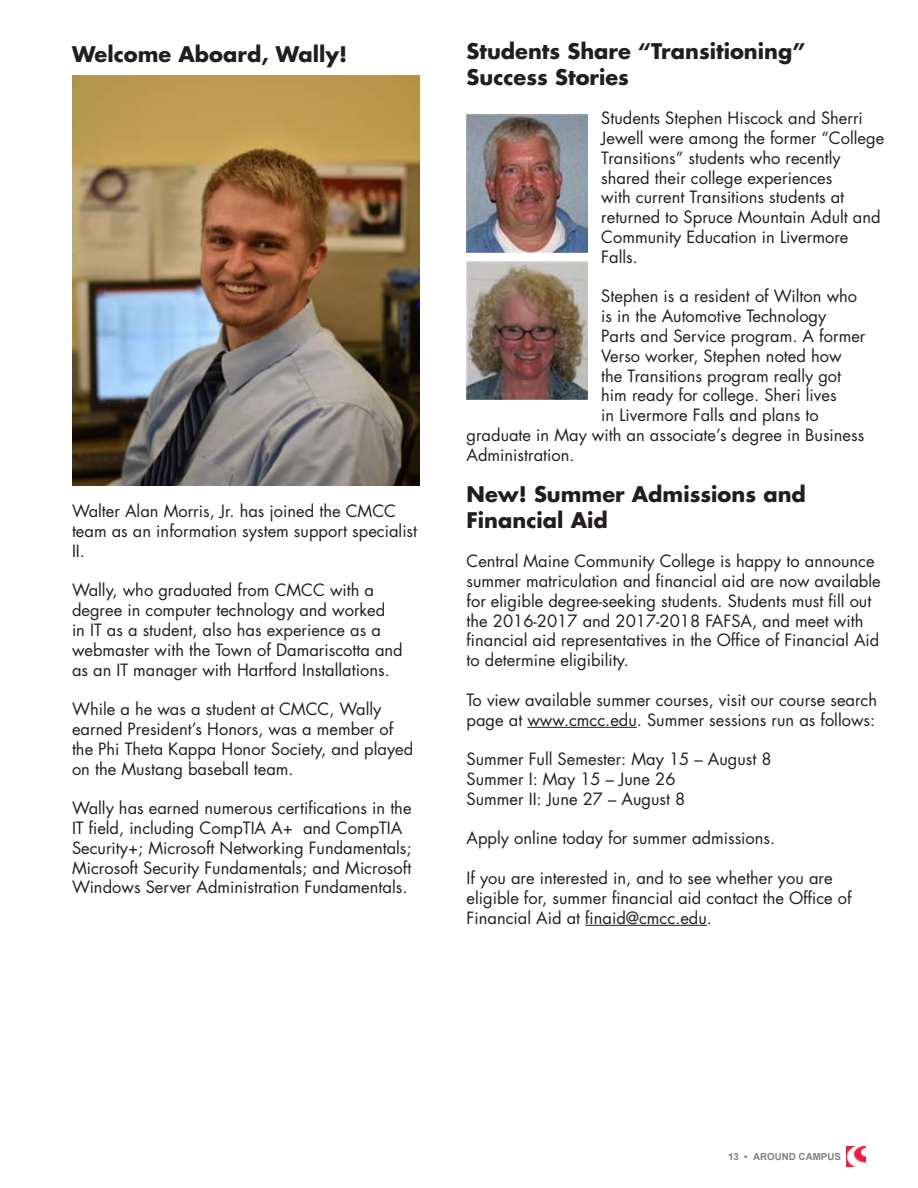
<style>
.page{position:relative;width:918px;height:1188px;background:#fff}
.page>*{position:absolute;margin:0;border:0;box-sizing:border-box;transform-origin:0 0}
.t1{font:700 21px/25.2px "Futura LT";color:#221e1f}
.t2{font:16.5px/19.8px "Futura LT";color:#221e1f}
.t3{font:700 9.75px "Arial";color:#808284}
</style>
<div class="page">
<img style="left:847px;top:1147px;width:19px;height:19px">
<img style="left:72px;top:76px;width:347px;height:410px">
<img style="left:467px;top:114px;width:121px;height:138px">
<img style="left:467px;top:261px;width:121px;height:138px">
<hr style="left:527px;top:727px;width:110px;height:1px;background:#221e1f">
<hr style="left:585px;top:925px;width:122px;height:1px;background:#221e1f">
<p class="t1" style="left:72px;top:41px;width:277px">Welcome Aboard, Wally!</p>
<p class="t2" style="left:72px;top:501px;width:347px">Walter Alan Morris, Jr. has joined the CMCC team as an information system support specialist<br>II.</p>
<p class="t2" style="left:72px;top:581px;width:332px">Wally, who graduated from CMCC with a degree in computer technology and worked<br>in IT as a student, also has experience as a webmaster with the Town of Damariscotta and as an IT manager with Hartford Installations.</p>
<p class="t2" style="left:72px;top:699px;width:343px">While a he was a student at CMCC, Wally earned President’s Honors, was a member of the Phi Theta Kappa Honor Society, and played on the Mustang baseball team.</p>
<p class="t2" style="left:72px;top:798px;width:341px">Wally has earned numerous certifications in the IT field, including CompTIA A+ and CompTIA Security+; Microsoft Networking Fundamentals; Microsoft Security Fundamentals; and Microsoft Windows Server Administration Fundamentals.</p>
<p class="t1" style="left:467px;top:39px;width:340px">Students Share “Transitioning”<br>Success Stories</p>
<p class="t2" style="left:601px;top:108px;width:284px">Students Stephen Hiscock and Sherri<br>Jewell were among the former “College<br>Transitions” students who recently shared their college experiences<br>with current Transitions students at returned to Spruce Mountain Adult and<br>Community Education in Livermore<br>Falls.</p>
<p class="t2" style="left:601px;top:287px;width:257px">Stephen is a resident of Wilton who</p>
<p class="t2" style="left:601px;top:306px;width:227px">is in the Automotive Technology</p>
<p class="t2" style="left:601px;top:326px;width:266px">Parts and Service program. A former</p>
<p class="t2" style="left:601px;top:346px;width:242px">Verso worker, Stephen noted how</p>
<p class="t2" style="left:601px;top:366px;width:241px">the Transitions program really got</p>
<p class="t2" style="left:601px;top:386px;width:237px">him ready for college. Sheri lives</p>
<p class="t2" style="left:601px;top:405px;width:219px">in Livermore Falls and plans to</p>
<p class="t2" style="left:467px;top:425px;width:399px">graduate in May with an associate’s degree in Business</p>
<p class="t2" style="left:467px;top:445px;width:110px">Administration.</p>
<p class="t1" style="left:467px;top:482px;width:341px">New! Summer Admissions and<br>Financial Aid</p>
<p class="t2" style="left:467px;top:552px;width:416px">Central Maine Community College is happy to announce summer matriculation and financial aid are now available for eligible degree-seeking students. Students must fill out the 2016-2017 and 2017-2018 FAFSA, and meet with financial aid representatives in the Office of Financial Aid to determine eligibility.</p>
<p class="t2" style="left:467px;top:690px;width:412px">To view available summer courses, visit our course search page at www.cmcc.edu. Summer sessions run as follows:</p>
<p class="t2" style="left:467px;top:750px;width:307px">Summer Full Semester: May 15 – August 8<br>Summer I: May 15 – June 26<br>Summer II: June 27 – August 8</p>
<p class="t2" style="left:467px;top:829px;width:310px">Apply online today for summer admissions.</p>
<p class="t2" style="left:467px;top:868px;width:387px">If you are interested in, and to see whether you are eligible for, summer financial aid contact the Office of<br>Financial Aid at finaid@cmcc.edu.</p>
<p class="t3" style="left:728px;top:1149px;width:114px">13 • AROUND CAMPUS</p>
</div>
